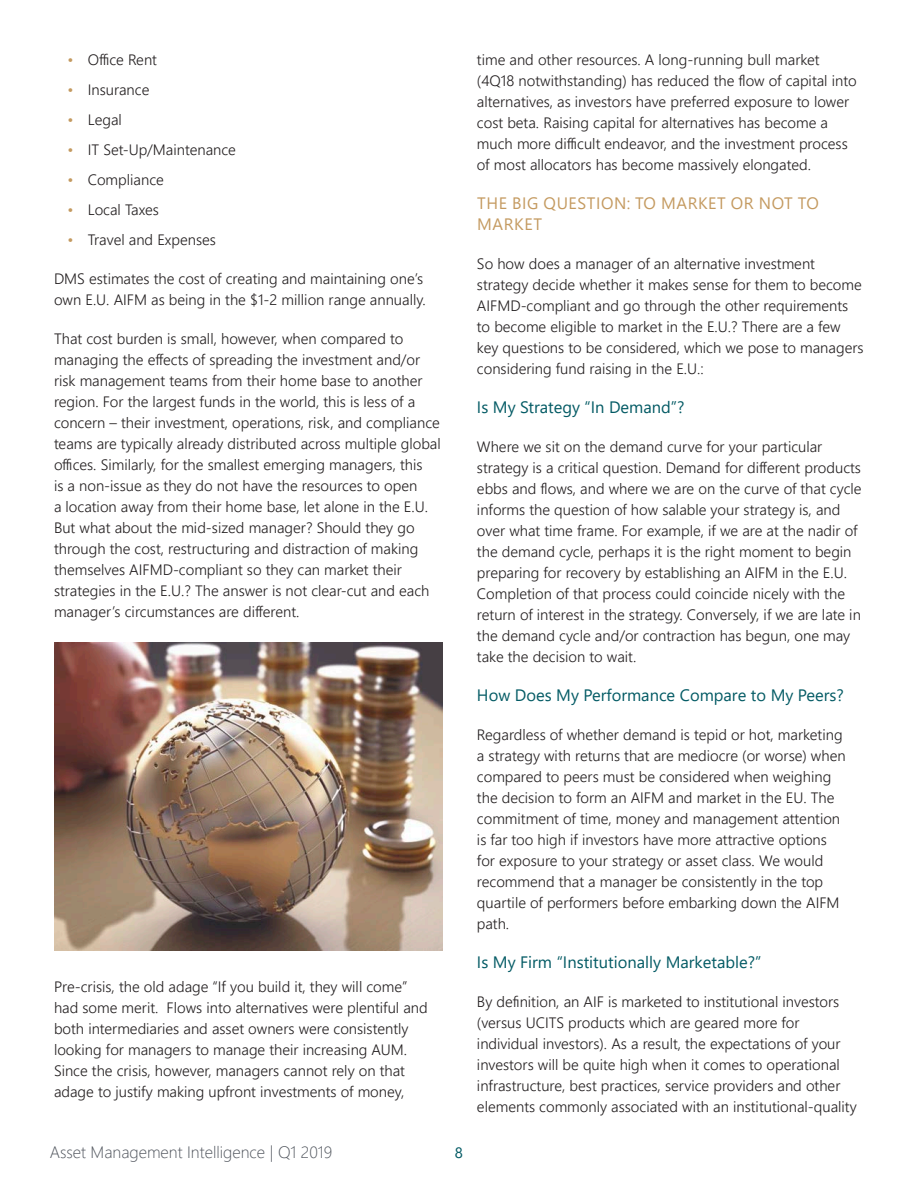
<style>
.page{position:relative;width:918px;height:1188px;background:#fff}
.page>*{position:absolute;margin:0;border:0;box-sizing:border-box;transform-origin:0 0}
.t1{font:16.5px "Segoe UI";color:#035a64}
.t2{font:16.5px/21px "Segoe UI";letter-spacing:.035em;color:#c49a60}
.t3{font:300 16.5px "Segoe UI";color:#4f545c}
.t4{font:300 15px/21px "Segoe UI";color:#231f20}
.t5{font:15px "Segoe UI";color:#035a64}
.s1{font-weight:400;color:#c49a60}
</style>
<div class="page">
<img style="left:54px;top:643px;width:389px;height:308px">
<p class="t4" style="left:68px;top:48px;width:91px"><span class="s1">•</span> Office Rent</p>
<p class="t4" style="left:68px;top:78px;width:83px"><span class="s1">•</span> Insurance</p>
<p class="t4" style="left:68px;top:108px;width:56px"><span class="s1">•</span> Legal</p>
<p class="t4" style="left:68px;top:138px;width:170px"><span class="s1">•</span> IT Set-Up/Maintenance</p>
<p class="t4" style="left:68px;top:168px;width:98px"><span class="s1">•</span> Compliance</p>
<p class="t4" style="left:68px;top:198px;width:93px"><span class="s1">•</span> Local Taxes</p>
<p class="t4" style="left:68px;top:228px;width:150px"><span class="s1">•</span> Travel and Expenses</p>
<p class="t4" style="left:54px;top:267px;width:373px">DMS estimates the cost of creating and maintaining one’s own E.U. AIFM as being in the $1-2 million range annually.</p>
<p class="t4" style="left:54px;top:327px;width:388px">That cost burden is small, however, when compared to managing the effects of spreading the investment and/or risk management teams from their home base to another region. For the largest funds in the world, this is less of a concern – their investment, operations, risk, and compliance teams are typically already distributed across multiple global offices. Similarly, for the smallest emerging managers, this<br>is a non-issue as they do not have the resources to open<br>a location away from their home base, let alone in the E.U.<br>But what about the mid-sized manager? Should they go through the cost, restructuring and distraction of making themselves AIFMD-compliant so they can market their strategies in the E.U.? The answer is not clear-cut and each manager’s circumstances are different.</p>
<p class="t4" style="left:54px;top:975px;width:375px">Pre-crisis, the old adage “If you build it, they will come” had some merit. Flows into alternatives were plentiful and both intermediaries and asset owners were consistently looking for managers to manage their increasing AUM.<br>Since the crisis, however, managers cannot rely on that adage to justify making upfront investments of money,</p>
<p class="t3" style="left:50px;top:1137px;width:284px">Asset Management Intelligence | Q1 2019</p>
<p class="t5" style="left:455px;top:1139px;width:10px">8</p>
<p class="t4" style="left:477px;top:48px;width:381px">time and other resources. A long-running bull market (4Q18 notwithstanding) has reduced the flow of capital into alternatives, as investors have preferred exposure to lower cost beta. Raising capital for alternatives has become a much more difficult endeavor, and the investment process of most allocators has become massively elongated.</p>
<p class="t2" style="left:477px;top:191px;width:343px">THE BIG QUESTION: TO MARKET OR NOT TO<br>MARKET</p>
<p class="t4" style="left:477px;top:252px;width:388px">So how does a manager of an alternative investment strategy decide whether it makes sense for them to become AIFMD-compliant and go through the other requirements to become eligible to market in the E.U.? There are a few key questions to be considered, which we pose to managers considering fund raising in the E.U.:</p>
<p class="t1" style="left:477px;top:392px;width:209px">Is My Strategy “In Demand”?</p>
<p class="t4" style="left:477px;top:435px;width:386px">Where we sit on the demand curve for your particular strategy is a critical question. Demand for different products ebbs and flows, and where we are on the curve of that cycle informs the question of how salable your strategy is, and over what time frame. For example, if we are at the nadir of the demand cycle, perhaps it is the right moment to begin preparing for recovery by establishing an AIFM in the E.U.<br>Completion of that process could coincide nicely with the return of interest in the strategy. Conversely, if we are late in the demand cycle and/or contraction has begun, one may take the decision to wait.</p>
<p class="t1" style="left:477px;top:680px;width:369px">How Does My Performance Compare to My Peers?</p>
<p class="t4" style="left:477px;top:723px;width:370px">Regardless of whether demand is tepid or hot, marketing a strategy with returns that are mediocre (or worse) when compared to peers must be considered when weighing the decision to form an AIFM and market in the EU. The commitment of time, money and management attention is far too high if investors have more attractive options for exposure to your strategy or asset class. We would recommend that a manager be consistently in the top quartile of performers before embarking down the AIFM path.</p>
<p class="t1" style="left:477px;top:947px;width:286px">Is My Firm “Institutionally Marketable?”</p>
<p class="t4" style="left:477px;top:990px;width:381px">By definition, an AIF is marketed to institutional investors (versus UCITS products which are geared more for individual investors). As a result, the expectations of your investors will be quite high when it comes to operational infrastructure, best practices, service providers and other elements commonly associated with an institutional-quality</p>
</div>
